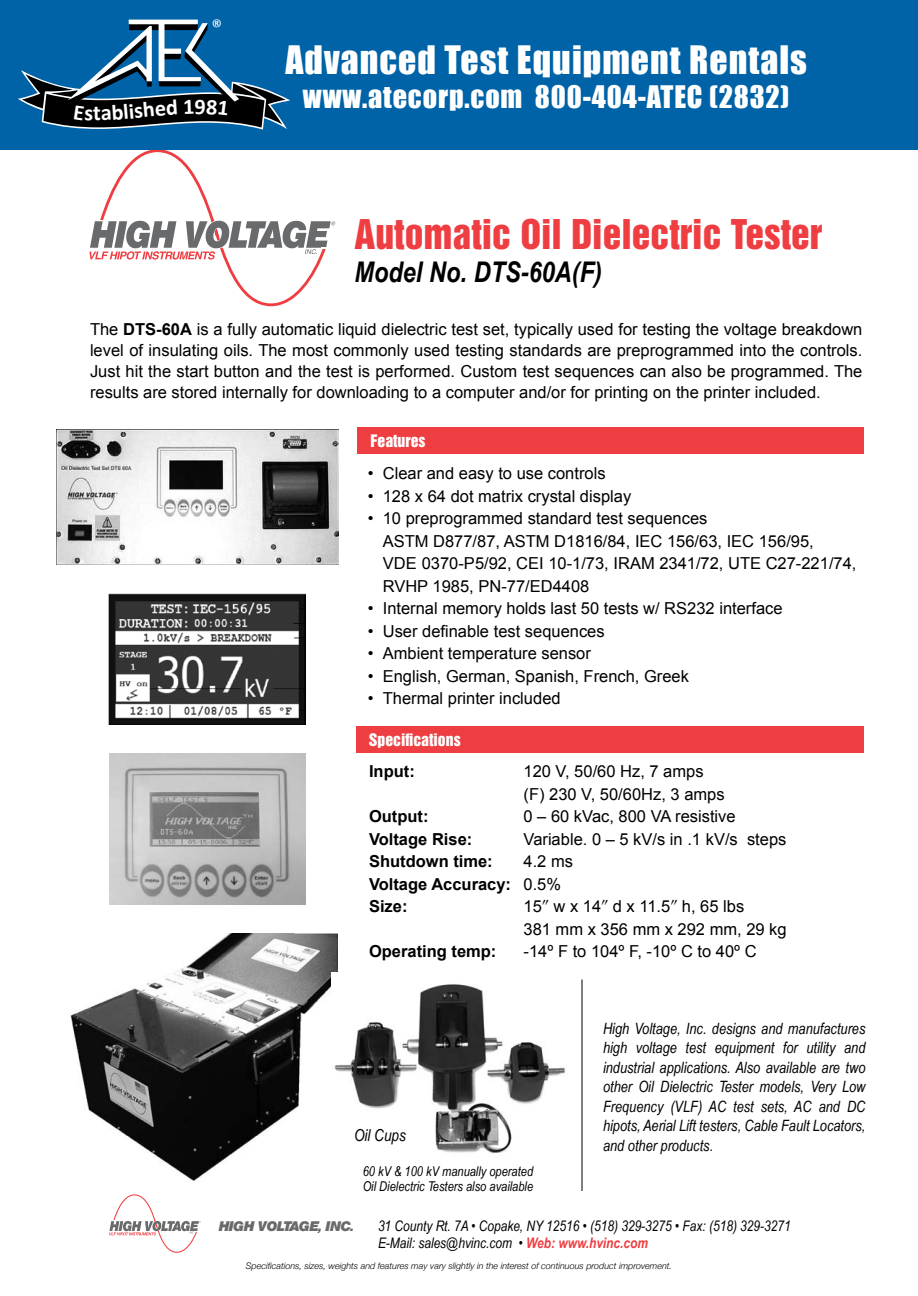
<style>
.page{position:relative;width:918px;height:1296px;background:#fff}
.page>*{position:absolute;margin:0;border:0;box-sizing:border-box;transform-origin:0 0}
.t1{font:37.5px "Helvetica Inserat";color:#ef3e42}
.t2{font:36px "Impact";letter-spacing:.03em;color:#fff}
.t3{font:28.5px "Impact";letter-spacing:.03em;color:#fff}
.t4{font:italic 700 28.5px "Arial Narrow";letter-spacing:.005em;color:#000}
.t5{font:700 22.2px "Calibri";color:#fff}
.t6{font:21.3px "Calibri";color:#fff}
.t7{font:16.5px/22.5px "Arial";color:#000}
.t8{font:700 16.5px/22.5px "Arial";color:#000}
.t9{font:italic 16.5px "Arial Narrow";color:#000}
.t10{font:15.75px "Helvetica Inserat";color:#fff}
.t11{font:italic 15.6px/19.5px "Arial Narrow";color:#000;text-align:justify}
.t12{font:italic 14.55px/17.4px "Arial Narrow";color:#000}
.t13{font:italic 13.5px/15px "Arial Narrow";color:#000}
.t14{font:13.5px "Heroic Heavy Ital";color:#696a6c}
.t15{font:italic 300 9px "Helvetica Neue";color:#000}
.s1{font-weight:700}
.s2{font-weight:400}
.s3{font-family:"Omni"}
.s4{font-weight:700;color:#ef3e42}
</style>
<div class="page">
<svg style="left:109px;top:1194px;width:92px;height:59px"></svg>
<svg style="left:89px;top:150px;width:246px;height:156px"></svg>
<div style="left:358px;top:428px;width:506px;height:26px;background:#ef3e42"></div>
<div style="left:357px;top:726px;width:507px;height:27px;background:#ef3e42"></div>
<img style="left:70px;top:934px;width:268px;height:248px">
<img style="left:109px;top:753px;width:196px;height:151px">
<img style="left:109px;top:594px;width:197px;height:131px">
<img style="left:56px;top:429px;width:283px;height:136px">
<img style="left:332px;top:973px;width:234px;height:187px">
<hr style="left:582px;top:980px;width:1px;height:211px;background:#000">
<div style="left:0;top:0;width:918px;height:150px;background:#0063a7"></div>
<svg style="left:18px;top:20px;width:272px;height:110px"></svg>
<p class="t6" style="left:211px;top:14px;width:12px">®</p>
<h3 class="t5" style="left:93px;top:99px;width:9px">t</h3>
<h3 class="t5" style="left:122px;top:98px;width:44px;rotate:-5deg">lishe</h3>
<h3 class="t5" style="left:195px;top:92px;width:13px">9</h3>
<h2 class="t2" style="left:285px;top:32px;width:523px">Advanced Test Equipment Rentals</h2>
<h3 class="t3" style="left:303px;top:75px;width:488px">www.atecorp.com 800-404-ATEC (2832)</h3>
<h1 class="t1" style="left:355px;top:211px;width:469px">Automatic Oil Dielectric Tester</h1>
<h3 class="t4" style="left:354px;top:256px;width:249px">Model No. DTS-60A(F)</h3>
<p class="t7" style="left:90px;top:318px;width:774px;line-height:21px;text-align:justify">The <span class="s1">DTS-60A</span> is a fully automatic liquid dielectric test set, typically used for testing the voltage breakdown level of insulating oils. The most commonly used testing standards are preprogrammed into the controls.<br>Just hit the start button and the test is performed. Custom test sequences can also be programmed. The results are stored internally for downloading to a computer and/or for printing on the printer included.</p>
<p class="t10" style="left:370px;top:431px;width:57px">Features</p>
<p class="t7" style="left:368px;top:462px;width:239px">• Clear and easy to use controls</p>
<p class="t7" style="left:368px;top:485px;width:265px">• 128 x 64 dot matrix crystal display</p>
<p class="t7" style="left:383px;top:507px;width:475px;text-indent:-15px">• 10 preprogrammed standard test sequences<br>ASTM D877/87, ASTM D1816/84, IEC 156/63, IEC 156/95,<br>VDE 0370-P5/92, CEI 10-1/73, IRAM 2341/72, UTE C27-221/74, RVHP 1985, PN-77/ED4408</p>
<p class="t7" style="left:368px;top:597px;width:416px">• Internal memory holds last 50 tests w/ RS232 interface</p>
<p class="t7" style="left:368px;top:620px;width:238px">• User definable test sequences</p>
<p class="t7" style="left:368px;top:642px;width:225px">• Ambient temperature sensor</p>
<p class="t7" style="left:368px;top:665px;width:323px">• English, German, Spanish, French, Greek</p>
<p class="t7" style="left:368px;top:687px;width:194px">• Thermal printer included</p>
<p class="t10" style="left:369px;top:730px;width:93px">Specifications</p>
<p class="t8" style="left:369px;top:760px;width:47px">Input:</p>
<p class="t7" style="left:524px;top:760px;width:203px">120 V, 50/60 Hz, 7 amps (F) 230 V, 50/60Hz, 3 amps</p>
<p class="t8" style="left:369px;top:805px;width:61px">Output:</p>
<p class="t7" style="left:524px;top:805px;width:214px">0 – 60 kVac, 800 VA resistive</p>
<p class="t8" style="left:369px;top:828px;width:105px">Voltage Rise:</p>
<p class="t7" style="left:524px;top:828px;width:264px">Variable. 0 – 5 kV/s in .1 kV/s steps</p>
<p class="t8" style="left:369px;top:850px;width:125px">Shutdown time:</p>
<p class="t8" style="left:369px;top:850px;width:206px;text-indent:155px"><span class="s2">4.2 ms<br></span>Voltage Accuracy: <span class="s2">0.5%<br></span>Size:</p>
<p class="t7" style="left:524px;top:895px;width:265px">15<span class="s3">”</span> w x 14<span class="s3">”</span> d x 11.5<span class="s3">”</span> h, 65 lbs<br>381 mm x 356 mm x 292 mm, 29 kg</p>
<p class="t8" style="left:369px;top:940px;width:129px">Operating temp:</p>
<p class="t7" style="left:524px;top:940px;width:235px">-14º F to 104º F, -10º C to 40º C</p>
<p class="t9" style="left:354px;top:1126px;width:53px">Oil Cups</p>
<p class="t13" style="left:363px;top:1164px;width:172px">60 kV &amp; 100 kV manually operated<br>Oil Dielectric Testers also available</p>
<p class="t11" style="left:603px;top:1018px;width:264px">High Voltage, Inc. designs and manufactures high voltage test equipment for utility and industrial applications. Also available are two other Oil Dielectric Tester models, Very Low Frequency (VLF) AC test sets, AC and DC hipots, Aerial Lift testers, Cable Fault Locators, and other products.</p>
<p class="t14" style="left:219px;top:1220px;width:136px">HIGH VOLTAGE, INC.</p>
<p class="t12" style="left:378px;top:1217px;width:414px">31 County Rt. 7A • Copake, NY 12516 • (518) 329-3275 • Fax: (518) 329-3271<br>E-Mail: sales@hvinc.com • <span class="s4">Web: www.hvinc.com</span></p>
<p class="t15" style="left:246px;top:1260px;width:428px">Specifications, sizes, weights and features may vary slightly in the interest of continuous product improvement.</p>
</div>
